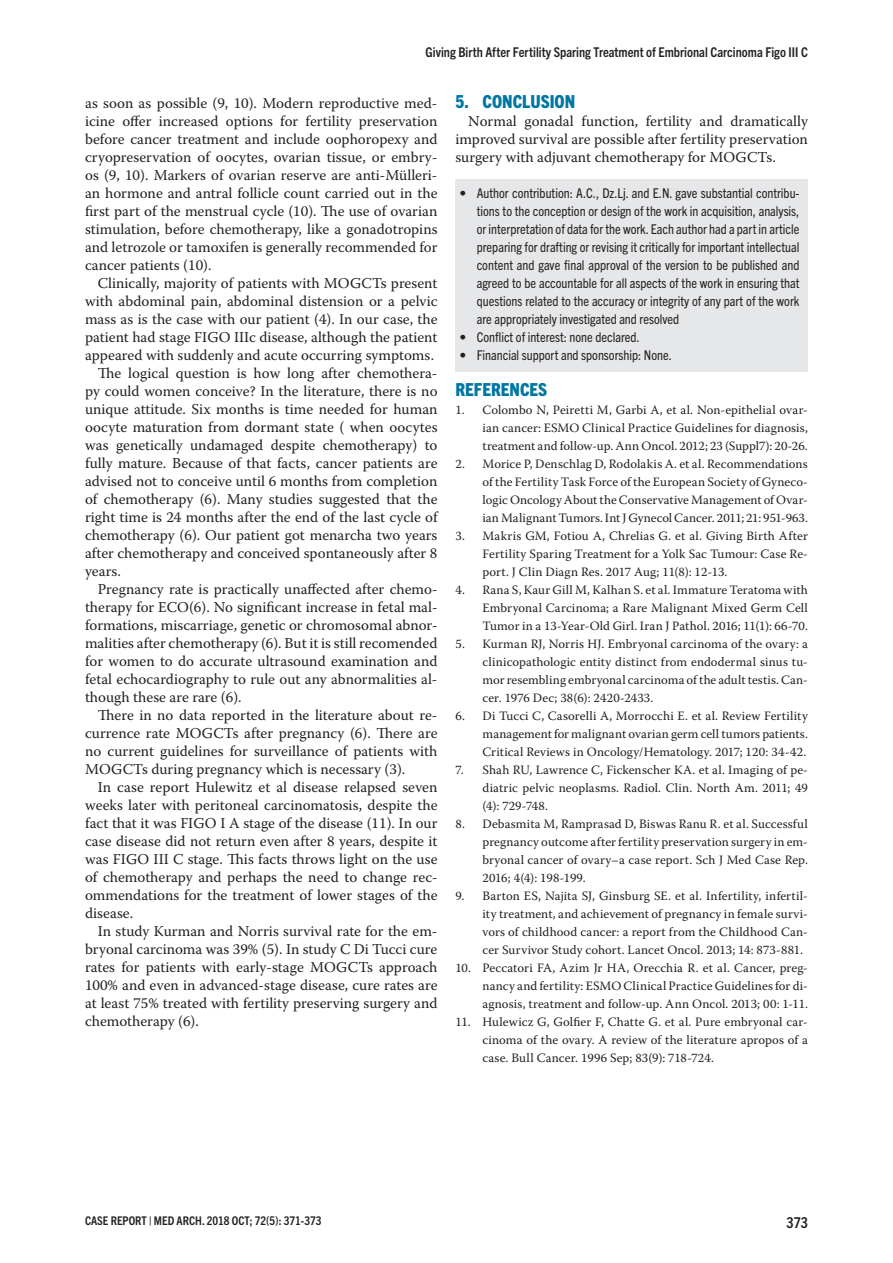
<style>
.page{position:relative;width:893px;height:1263px;background:#fff}
.page>*{position:absolute;margin:0;border:0;box-sizing:border-box;transform-origin:0 0}
.t1{font:800 condensed 18px "Trade Gothic Next LT Pro";color:#0077a3}
.t2{font:15px/18px "Warnock Pro";color:#231f20;text-align:justify}
.t3{font:700 condensed 15px "Trade Gothic Next LT Pro";color:#231f20}
.t4{font:condensed 13.5px/18px "Trade Gothic Next LT Pro";color:#231f20;text-align:justify}
.t5{font:700 condensed 13.5px "Trade Gothic Next LT Pro";color:#231f20}
.t6{font:12.75px/18px "Warnock Pro";letter-spacing:.005em;color:#231f20;text-align:justify}
.t7{font:700 condensed 12px "Trade Gothic Next LT Pro";color:#231f20}
</style>
<div class="page">
<div style="left:455px;top:179px;width:353px;height:157px;background:#e6e7e9"></div>
<div style="left:455px;top:323px;width:353px;height:31px;background:#e6e7e9"></div>
<div style="left:455px;top:341px;width:353px;height:31px;background:#e6e7e9"></div>
<p class="t5" style="left:426px;top:43px;width:384px">Giving Birth After Fertility Sparing Treatment of Embrional Carcinoma Figo III C</p>
<p class="t2" style="left:85px;top:94px;width:354px">as soon as possible (9, 10). Modern reproductive med&shy;icine offer increased options for fertility preservation before cancer treatment and include oophoropexy and cryopreservation of oocytes, ovarian tissue, or embry&shy;os (9, 10). Markers of ovarian reserve are anti-Mülleri&shy;an hormone and antral follicle count carried out in the first part of the menstrual cycle (10). The use of ovarian stimulation, before chemotherapy, like a gonadotropins and letrozole or tamoxifen is generally recommended for cancer patients (10).</p>
<p class="t2" style="left:98px;top:274px;width:341px">Clinically, majority of patients with MOGCTs present</p>
<p class="t2" style="left:85px;top:292px;width:354px">with abdominal pain, abdominal distension or a pelvic</p>
<p class="t2" style="left:85px;top:310px;width:354px">mass as is the case with our patient (4). In our case, the</p>
<p class="t2" style="left:85px;top:328px;width:354px">patient had stage FIGO IIIc disease, although the patient</p>
<p class="t2" style="left:85px;top:346px;width:351px">appeared with suddenly and acute occurring symptoms.</p>
<p class="t2" style="left:98px;top:364px;width:341px">The logical question is how long after chemothera-</p>
<p class="t2" style="left:85px;top:382px;width:354px">py could women conceive? In the literature, there is no</p>
<p class="t2" style="left:85px;top:400px;width:354px">unique attitude. Six months is time needed for human</p>
<p class="t2" style="left:85px;top:418px;width:354px">oocyte maturation from dormant state ( when oocytes</p>
<p class="t2" style="left:85px;top:436px;width:354px">was genetically undamaged despite chemotherapy) to</p>
<p class="t2" style="left:85px;top:454px;width:354px">fully mature. Because of that facts, cancer patients are</p>
<p class="t2" style="left:85px;top:472px;width:354px">advised not to conceive until 6 months from completion</p>
<p class="t2" style="left:85px;top:490px;width:354px">of chemotherapy (6). Many studies suggested that the</p>
<p class="t2" style="left:85px;top:508px;width:354px">right time is 24 months after the end of the last cycle of</p>
<p class="t2" style="left:85px;top:526px;width:354px">chemotherapy (6). Our patient got menarcha two years</p>
<p class="t2" style="left:85px;top:544px;width:354px">after chemotherapy and conceived spontaneously after 8</p>
<p class="t2" style="left:85px;top:562px;width:37px">years.</p>
<p class="t2" style="left:98px;top:580px;width:341px">Pregnancy rate is practically unaffected after chemo-</p>
<p class="t2" style="left:85px;top:598px;width:354px">therapy for ECO(6). No significant increase in fetal mal-</p>
<p class="t2" style="left:85px;top:616px;width:354px">formations, miscarriage, genetic or chromosomal abnor-</p>
<p class="t2" style="left:85px;top:634px;width:354px">malities after chemotherapy (6). But it is still recomended</p>
<p class="t2" style="left:85px;top:652px;width:354px">for women to do accurate ultrasound examination and</p>
<p class="t2" style="left:85px;top:670px;width:354px">fetal echocardiography to rule out any abnormalities al-</p>
<p class="t2" style="left:85px;top:688px;width:158px">though these are rare (6).</p>
<p class="t2" style="left:98px;top:706px;width:341px">There in no data reported in the literature about re-</p>
<p class="t2" style="left:85px;top:724px;width:354px">currence rate MOGCTs after pregnancy (6). There are</p>
<p class="t2" style="left:85px;top:742px;width:354px">no current guidelines for surveillance of patients with</p>
<p class="t2" style="left:85px;top:760px;width:322px">MOGCTs during pregnancy which is necessary (3).</p>
<p class="t2" style="left:98px;top:778px;width:341px">In case report Hulewitz et al disease relapsed seven</p>
<p class="t2" style="left:85px;top:796px;width:354px">weeks later with peritoneal carcinomatosis, despite the</p>
<p class="t2" style="left:85px;top:814px;width:354px">fact that it was FIGO I A stage of the disease (11). In our</p>
<p class="t2" style="left:85px;top:832px;width:354px">case disease did not return even after 8 years, despite it</p>
<p class="t2" style="left:85px;top:850px;width:354px">was FIGO III C stage. This facts throws light on the use</p>
<p class="t2" style="left:85px;top:868px;width:354px">of chemotherapy and perhaps the need to change rec-</p>
<p class="t2" style="left:85px;top:886px;width:354px">ommendations for the treatment of lower stages of the</p>
<p class="t2" style="left:85px;top:904px;width:50px">disease.</p>
<p class="t2" style="left:98px;top:922px;width:341px">In study Kurman and Norris survival rate for the em-</p>
<p class="t2" style="left:85px;top:940px;width:354px">bryonal carcinoma was 39% (5). In study C Di Tucci cure</p>
<p class="t2" style="left:85px;top:958px;width:354px">rates for patients with early-stage MOGCTs approach</p>
<p class="t2" style="left:85px;top:976px;width:354px">100% and even in advanced-stage disease, cure rates are</p>
<p class="t2" style="left:85px;top:994px;width:354px">at least 75% treated with fertility preserving surgery and</p>
<p class="t2" style="left:85px;top:1012px;width:115px">chemotherapy (6).</p>
<p class="t1" style="left:455px;top:89px;width:121px">5. CONCLUSION</p>
<p class="t2" style="left:455px;top:112px;width:354px;text-indent:13px">Normal gonadal function, fertility and dramatically improved survival are possible after fertility preservation surgery with adjuvant chemotherapy for MOGCTs.</p>
<p class="t4" style="left:477px;top:183px;width:324px;text-indent:-17px">• Author contribution: A.C., Dz.Lj. and E.N. gave substantial contribu&shy;tions to the conception or design of the work in acquisition, analysis, or interpretation of data for the work. Each author had a part in article preparing for drafting or revising it critically for important intellectual content and gave final approval of the version to be published and agreed to be accountable for all aspects of the work in ensuring that questions related to the accuracy or integrity of any part of the work are appropriately investigated and resolved</p>
<p class="t4" style="left:460px;top:327px;width:181px">• Conflict of interest: none declared.</p>
<p class="t4" style="left:460px;top:345px;width:214px">• Financial support and sponsorship: None.</p>
<p class="t1" style="left:455px;top:377px;width:93px">REFERENCES</p>
<p class="t6" style="left:482px;top:401px;width:327px;text-indent:-27px">1. Colombo N, Peiretti M, Garbi A, et al. Non-epithelial ovar&shy;ian cancer: ESMO Clinical Practice Guidelines for diagnosis, treatment and follow-up. Ann Oncol. 2012; 23 (Suppl7): 20-26.</p>
<p class="t6" style="left:482px;top:455px;width:327px;text-indent:-27px">2. Morice P, Denschlag D, Rodolakis A. et al. Recommendations of the Fertility Task Force of the European Society of Gyneco&shy;logic Oncology About the Conservative Management of Ovar&shy;ian Malignant Tumors. Int J Gynecol Cancer. 2011; 21: 951-963.</p>
<p class="t6" style="left:482px;top:527px;width:327px;text-indent:-27px">3. Makris GM, Fotiou A, Chrelias G. et al. Giving Birth After Fertility Sparing Treatment for a Yolk Sac Tumour: Case Re&shy;port. J Clin Diagn Res. 2017 Aug; 11(8): 12-13.</p>
<p class="t6" style="left:482px;top:581px;width:327px;text-indent:-27px">4. Rana S, Kaur Gill M, Kalhan S. et al. Immature Teratoma with Embryonal Carcinoma; a Rare Malignant Mixed Germ Cell Tumor in a 13-Year-Old Girl. Iran J Pathol. 2016; 11(1): 66-70.</p>
<p class="t6" style="left:482px;top:635px;width:327px;text-indent:-27px">5. Kurman RJ, Norris HJ. Embryonal carcinoma of the ovary: a clinicopathologic entity distinct from endodermal sinus tu&shy;mor resembling embryonal carcinoma of the adult testis. Can&shy;cer. 1976 Dec; 38(6): 2420-2433.</p>
<p class="t6" style="left:482px;top:707px;width:327px;text-indent:-27px">6. Di Tucci C, Casorelli A, Morrocchi E. et al. Review Fertility management for malignant ovarian germ cell tumors patients.<br>Critical Reviews in Oncology/Hematology. 2017; 120: 34-42.</p>
<p class="t6" style="left:482px;top:761px;width:327px;text-indent:-27px">7. Shah RU, Lawrence C, Fickenscher KA. et al. Imaging of pe&shy;diatric pelvic neoplasms. Radiol. Clin. North Am. 2011; 49 (4): 729-748.</p>
<p class="t6" style="left:482px;top:815px;width:327px;text-indent:-27px">8. Debasmita M, Ramprasad D, Biswas Ranu R. et al. Successful pregnancy outcome after fertility preservation surgery in em&shy;bryonal cancer of ovary–a case report. Sch J Med Case Rep.<br>2016; 4(4): 198-199.</p>
<p class="t6" style="left:482px;top:887px;width:327px;text-indent:-27px">9. Barton ES, Najita SJ, Ginsburg SE. et al. Infertility, infertil&shy;ity treatment, and achievement of pregnancy in female survi&shy;vors of childhood cancer: a report from the Childhood Can&shy;cer Survivor Study cohort. Lancet Oncol. 2013; 14: 873-881.</p>
<p class="t6" style="left:482px;top:959px;width:327px;text-indent:-27px">10. Peccatori FA, Azim Jr HA, Orecchia R. et al. Cancer, preg&shy;nancy and fertility: ESMO Clinical Practice Guidelines for di&shy;agnosis, treatment and follow-up. Ann Oncol. 2013; 00: 1-11.</p>
<p class="t6" style="left:482px;top:1013px;width:327px;text-indent:-27px">11. Hulewicz G, Golfier F, Chatte G. et al. Pure embryonal car&shy;cinoma of the ovary. A review of the literature apropos of a case. Bull Cancer. 1996 Sep; 83(9): 718-724.</p>
<p class="t7" style="left:85px;top:1213px;width:238px">CASE REPORT | Med Arch . 2018 OCT; 72(5): 371-373</p>
<p class="t3" style="left:786px;top:1212px;width:23px">373</p>
</div>
